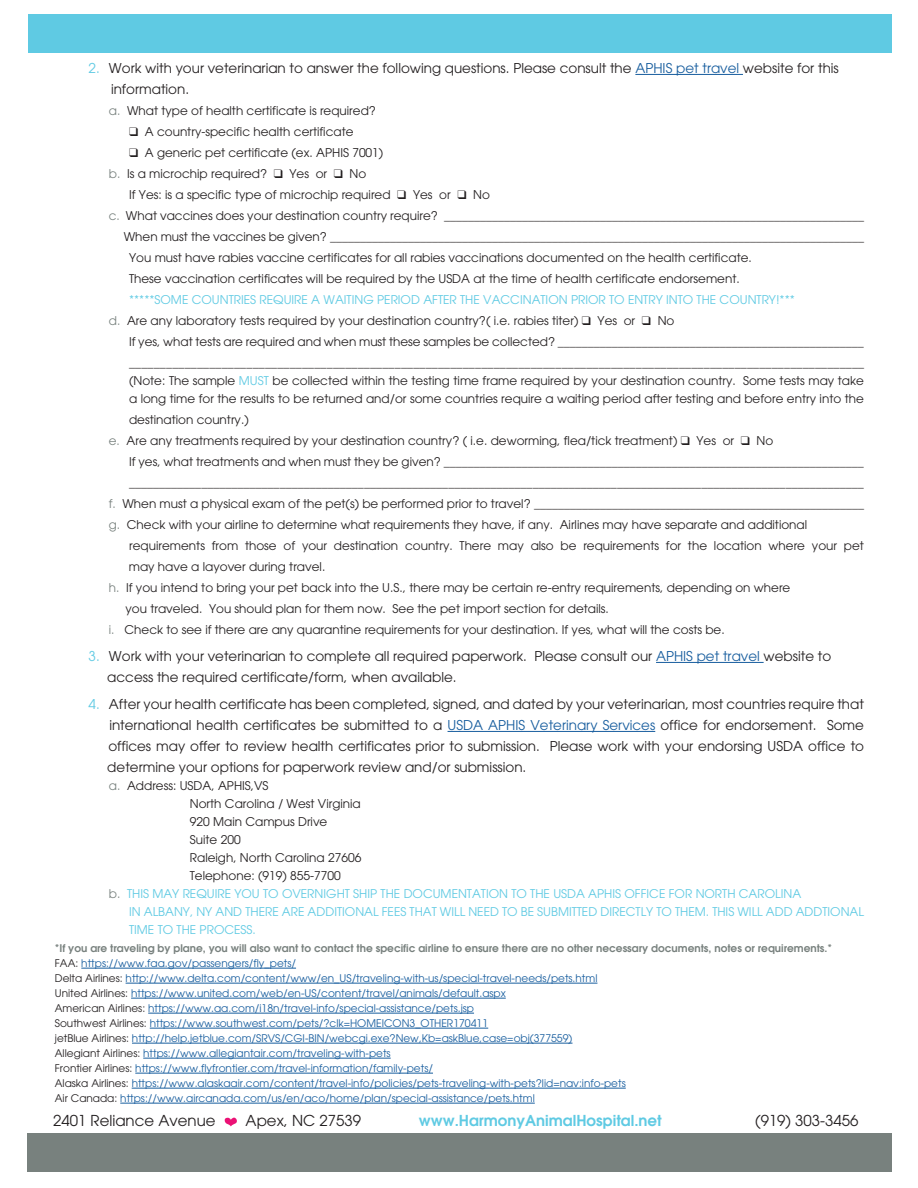
<style>
.page{position:relative;width:918px;height:1188px;background:#fff}
.page>*{position:absolute;margin:0;border:0;box-sizing:border-box;transform-origin:0 0}
.t1{font:15px "Avant Garde";color:#231f20}
.t2{font:600 15px "Avant Garde";color:#5fcae3}
.t3{font:13.5px/21px "Avant Garde";color:#231f20}
.t4{font:12px/21px "Avant Garde";color:#231f20}
.t5{font:12px/21px "Avant Garde";color:#5fcae3}
.t6{font:10.5px/15px "Avant Garde";color:#175d9e}
.s1{color:#5fcae3}
.s2{color:#175d9e}
.s3{color:#78817e}
.s4{color:#231f20}
.s5{font-weight:600;color:#78817e}
</style>
<div class="page">
<div style="left:28px;top:14px;width:864px;height:39px;background:#5fcae3"></div>
<div style="left:28px;top:1133px;width:864px;height:39px;background:#78817e"></div>
<hr style="left:635px;top:74px;width:108px;height:1px;background:#175d9e">
<hr style="left:656px;top:662px;width:108px;height:1px;background:#175d9e">
<hr style="left:448px;top:731px;width:207px;height:1px;background:#175d9e">
<hr style="left:81px;top:968px;width:215px;height:1px;background:#175d9e">
<hr style="left:126px;top:983px;width:471px;height:1px;background:#175d9e">
<hr style="left:131px;top:998px;width:375px;height:1px;background:#175d9e">
<hr style="left:148px;top:1013px;width:326px;height:1px;background:#175d9e">
<hr style="left:150px;top:1028px;width:338px;height:1px;background:#175d9e">
<hr style="left:132px;top:1043px;width:440px;height:1px;background:#175d9e">
<hr style="left:143px;top:1058px;width:248px;height:1px;background:#175d9e">
<hr style="left:135px;top:1073px;width:298px;height:1px;background:#175d9e">
<hr style="left:132px;top:1088px;width:494px;height:1px;background:#175d9e">
<hr style="left:120px;top:1103px;width:415px;height:1px;background:#175d9e">
<svg style="left:225px;top:1118px;width:12px;height:8px"></svg>
<p class="t3" style="left:111px;top:58px;width:729px;text-indent:-22px"><span class="s1">2.</span> Work with your veterinarian to answer the following questions. Please consult the <span class="s2">APHIS pet travel</span> website for this information.</p>
<p class="t4" style="left:109px;top:100px;width:269px"><span class="s3">a.</span> What type of health certificate is required?</p>
<p class="t4" style="left:129px;top:121px;width:226px">❑ A country-specific health certificate</p>
<p class="t4" style="left:109px;top:142px;width:276px;text-indent:20px">❑ A generic pet certificate (ex. APHIS 7001) <span class="s3">b.</span> Is a microchip required? ❑ Yes or ❑ No</p>
<p class="t4" style="left:129px;top:184px;width:362px">If Yes: is a specific type of microchip required ❑ Yes or ❑ No</p>
<p class="t4" style="left:109px;top:205px;width:757px"><span class="s3">c.</span> What vaccines does your destination country require? ______________________________________________________________________</p>
<p class="t4" style="left:124px;top:226px;width:742px">When must the vaccines be given? _________________________________________________________________________________________</p>
<p class="t4" style="left:129px;top:247px;width:624px">You must have rabies vaccine certificates for all rabies vaccinations documented on the health certificate.</p>
<p class="t4" style="left:129px;top:268px;width:612px">These vaccination certificates will be required by the USDA at the time of health certificate endorsement.</p>
<p class="t5" style="left:109px;top:289px;width:688px;text-indent:20px">*****SOME COUNTRIES REQUIRE A WAITING PERIOD AFTER THE VACCINATION PRIOR TO ENTRY INTO THE COUNTRY!*** <span class="s3">d.</span> <span class="s4">Are any laboratory tests required by your destination country?( i.e. rabies titer)</span> <span class="s4">❑ Yes or</span> <span class="s4">❑ No</span></p>
<p class="t4" style="left:129px;top:331px;width:737px">If yes, what tests are required and when must these samples be collected? ___________________________________________________ _______________________________________________________________________________________________________________________</p>
<p class="t4" style="left:129px;top:372px;width:736px;line-height:18px">(Note: The sample <span class="s1">MUST</span> be collected within the testing time frame required by your destination country. Some tests may take a long time for the results to be returned and/or some countries require a waiting period after testing and before entry into the</p>
<p class="t4" style="left:129px;top:409px;width:121px">destination country.)</p>
<p class="t4" style="left:109px;top:430px;width:666px"><span class="s3">e.</span> Are any treatments required by your destination country? ( i.e. deworming, flea/tick treatment) ❑ Yes or ❑ No</p>
<p class="t4" style="left:129px;top:451px;width:736px">If yes, what treatments and when must they be given? ______________________________________________________________________</p>
<p class="t4" style="left:129px;top:472px;width:736px">__________________________________________________________________________________________________________________________</p>
<p class="t4" style="left:109px;top:493px;width:757px"><span class="s3">f.</span> When must a physical exam of the pet(s) be performed prior to travel? _______________________________________________________</p>
<p class="t4" style="left:109px;top:514px;width:700px"><span class="s3">g.</span> Check with your airline to determine what requirements they have, if any. Airlines may have separate and additional</p>
<p class="t4" style="left:129px;top:535px;width:736px">requirements from those of your destination country. There may also be requirements for the location where your pet</p>
<p class="t4" style="left:129px;top:556px;width:198px">may have a layover during travel.</p>
<p class="t4" style="left:109px;top:577px;width:683px"><span class="s3">h.</span> If you intend to bring your pet back into the U.S., there may be certain re-entry requirements, depending on where</p>
<p class="t4" style="left:125px;top:598px;width:485px">you traveled. You should plan for them now. See the pet import section for details.</p>
<p class="t4" style="left:109px;top:619px;width:617px"><span class="s3">i.</span> Check to see if there are any quarantine requirements for your destination. If yes, what will the costs be.</p>
<p class="t3" style="left:107px;top:646px;width:725px;text-indent:-19px"><span class="s1">3.</span> Work with your veterinarian to complete all required paperwork. Please consult our <span class="s2">APHIS pet travel</span> website to access the required certificate/form, when available.</p>
<p class="t3" style="left:107px;top:694px;width:758px;text-align:justify;text-indent:-19px"><span class="s1">4.</span> After your health certificate has been completed, signed, and dated by your veterinarian, most countries require that international health certificates be submitted to a <span class="s2">USDA APHIS Veterinary Services</span> office for endorsement. Some offices may offer to review health certificates prior to submission. Please work with your endorsing USDA office to determine your options for paperwork review and/or submission.</p>
<p class="t4" style="left:109px;top:775px;width:161px"><span class="s3">a.</span> Address: USDA, APHIS,VS</p>
<p class="t4" style="left:190px;top:793px;width:172px">North Carolina / West Virginia</p>
<p class="t4" style="left:190px;top:811px;width:139px">920 Main Campus Drive</p>
<p class="t4" style="left:190px;top:829px;width:52px">Suite 200</p>
<p class="t4" style="left:190px;top:847px;width:173px">Raleigh, North Carolina 27606</p>
<p class="t4" style="left:190px;top:865px;width:152px">Telephone: (919) 855-7700</p>
<p class="t5" style="left:109px;top:883px;width:694px"><span class="s3">b.</span> THIS MAY REQUIRE YOU TO OVERNIGHT SHIP THE DOCUMENTATION TO THE USDA APHIS OFFICE FOR NORTH CAROLINA</p>
<p class="t5" style="left:129px;top:901px;width:736px">IN ALBANY, NY AND THERE ARE ADDITIONAL FEES THAT WILL NEED TO BE SUBMITTED DIRECTLY TO THEM. THIS WILL ADD ADDTIONAL</p>
<p class="t5" style="left:129px;top:919px;width:128px">TIME TO THE PROCESS.</p>
<p class="t6" style="left:55px;top:941px;width:779px"><span class="s5">*If you are traveling by plane, you will also want to contact the specific airline to ensure there are no other necessary documents, notes or requirements.* </span><span class="s4">FAA:</span> https://www.faa.gov/passengers/fly_pets/<br><span class="s4">Delta Airlines:</span> http://www.delta.com/content/www/en_US/traveling-with-us/special-travel-needs/pets.html<br><span class="s4">United Airlines:</span> https://www.united.com/web/en-US/content/travel/animals/default.aspx<br><span class="s4">American Airlines:</span> https://www.aa.com/i18n/travel-info/special-assistance/pets.jsp<br><span class="s4">Southwest Airlines:</span> https://www.southwest.com/pets/?clk=HOMEICON3_OTHER170411<br><span class="s4">jetBlue Airlines:</span> http://help.jetblue.com/SRVS/CGI-BIN/webcgi.exe?New,Kb=askBlue,case=obj(377559)<br><span class="s4">Allegiant Airlines:</span> https://www.allegiantair.com/traveling-with-pets<br><span class="s4">Frontier Airlines:</span> https://www.flyfrontier.com/travel-information/family-pets/<br><span class="s4">Alaska Airlines:</span> https://www.alaskaair.com/content/travel-info/policies/pets-traveling-with-pets?lid=nav:info-pets<br><span class="s4">Air Canada:</span> https://www.aircanada.com/us/en/aco/home/plan/special-assistance/pets.html</p>
<p class="t1" style="left:53px;top:1112px;width:164px">2401 Reliance Avenue</p>
<p class="t1" style="left:246px;top:1112px;width:117px">Apex, NC 27539</p>
<p class="t2" style="left:419px;top:1111px;width:244px">www.HarmonyAnimalHospital.net</p>
<p class="t1" style="left:755px;top:1112px;width:105px">(919) 303-3456</p>
</div>
